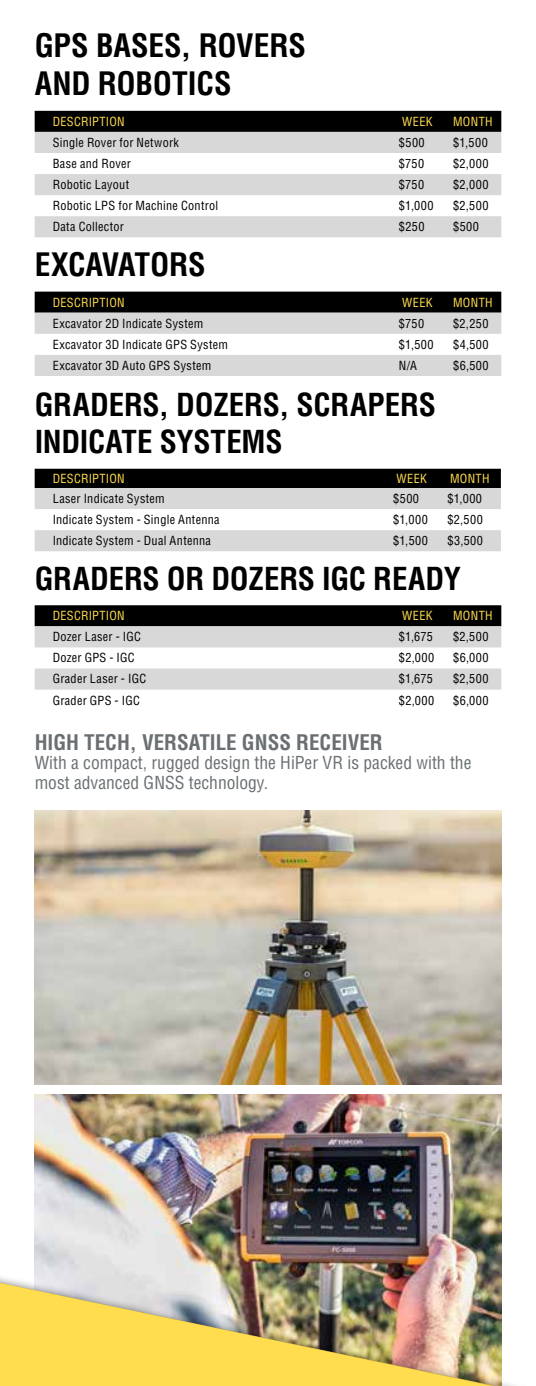
<style>
.page{position:relative;width:536px;height:1386px;background:#fff}
.page>*{position:absolute;margin:0;border:0;box-sizing:border-box;transform-origin:0 0}
.t1{font:700 condensed 31.5px/37.8px "Helvetica LT Std";letter-spacing:-.01em;color:#000}
.t2{font:700 condensed 30.8px/37.1px "Helvetica LT Std";letter-spacing:-.005em;color:#000}
.t3{font:700 condensed 21px "Helvetica LT Std";color:#696f72}
.t4{font:condensed 17.5px/19.2px "Helvetica LT Std";color:#696f72}
.t5{font:condensed 12.25px "Helvetica LT Std";letter-spacing:.025em;color:#000}
.t6{font:condensed 12.25px "Helvetica LT Std";letter-spacing:.025em;color:#ffdd4f}
</style>
<div class="page">
<img style="left:35px;top:1094px;width:466px;height:179px">
<img style="left:35px;top:810px;width:466px;height:275px">
<div style="left:0;top:1273px;width:536px;height:113px;background:#000;opacity:.5"></div>
<img style="left:0;top:1281px;width:530px;height:105px">
<hr style="left:534px;top:1273px;width:2px;height:113px;background:#fff">
<svg style="left:35px;top:111px;width:466px;height:42px;background:#6c6c6c"></svg>
<svg style="left:35px;top:174px;width:466px;height:63px"></svg>
<svg style="left:35px;top:292px;width:466px;height:42px;background:#6e6e6e"></svg>
<div style="left:35px;top:355px;width:466px;height:21px;background:#d8d8d8"></div>
<svg style="left:35px;top:605px;width:466px;height:42px;background:#6d6d6d"></svg>
<div style="left:35px;top:669px;width:466px;height:21px;background:#d8d8d8"></div>
<svg style="left:35px;top:469px;width:465px;height:40px;background:#717171"></svg>
<div style="left:35px;top:530px;width:465px;height:21px;background:#d8d8d8"></div>
<h1 class="t1" style="left:35px;top:27px;width:273px">GPS BASES, ROVERS<br>AND ROBOTICS</h1>
<p class="t6" style="left:53px;top:114px;width:74px">DESCRIPTION</p>
<p class="t6" style="left:402px;top:114px;width:32px">WEEK</p>
<p class="t6" style="left:453px;top:114px;width:41px">MONTH</p>
<p class="t5" style="left:53px;top:135px;width:128px">Single Rover for Network</p>
<p class="t5" style="left:399px;top:135px;width:27px">$500</p>
<p class="t5" style="left:453px;top:135px;width:36px">$1,500</p>
<p class="t5" style="left:53px;top:156px;width:80px">Base and Rover</p>
<p class="t5" style="left:399px;top:156px;width:27px">$750</p>
<p class="t5" style="left:453px;top:156px;width:37px">$2,000</p>
<p class="t5" style="left:53px;top:177px;width:78px">Robotic Layout</p>
<p class="t5" style="left:399px;top:177px;width:27px">$750</p>
<p class="t5" style="left:453px;top:177px;width:37px">$2,000</p>
<p class="t5" style="left:53px;top:198px;width:167px">Robotic LPS for Machine Control</p>
<p class="t5" style="left:399px;top:198px;width:36px">$1,000</p>
<p class="t5" style="left:453px;top:198px;width:37px">$2,500</p>
<p class="t5" style="left:53px;top:219px;width:73px">Data Collector</p>
<p class="t5" style="left:399px;top:219px;width:27px">$250</p>
<p class="t5" style="left:453px;top:219px;width:27px">$500</p>
<h1 class="t1" style="left:35px;top:245px;width:172px">EXCAVATORS</h1>
<p class="t6" style="left:53px;top:294px;width:74px">DESCRIPTION</p>
<p class="t6" style="left:402px;top:294px;width:32px">WEEK</p>
<p class="t6" style="left:453px;top:294px;width:41px">MONTH</p>
<p class="t5" style="left:53px;top:316px;width:152px">Excavator 2D Indicate System</p>
<p class="t5" style="left:399px;top:316px;width:27px">$750</p>
<p class="t5" style="left:453px;top:316px;width:37px">$2,250</p>
<p class="t5" style="left:53px;top:337px;width:177px">Excavator 3D Indicate GPS System</p>
<p class="t5" style="left:399px;top:337px;width:36px">$1,500</p>
<p class="t5" style="left:453px;top:337px;width:37px">$4,500</p>
<p class="t5" style="left:53px;top:358px;width:160px">Excavator 3D Auto GPS System</p>
<p class="t5" style="left:399px;top:358px;width:20px">N/A</p>
<p class="t5" style="left:453px;top:358px;width:37px">$6,500</p>
<h2 class="t2" style="left:35px;top:386px;width:402px">GRADERS, DOZERS, SCRAPERS<br>INDICATE SYSTEMS</h2>
<p class="t6" style="left:53px;top:471px;width:74px">DESCRIPTION</p>
<p class="t6" style="left:396px;top:471px;width:32px">WEEK</p>
<p class="t6" style="left:450px;top:471px;width:41px">MONTH</p>
<p class="t5" style="left:53px;top:491px;width:113px">Laser Indicate System</p>
<p class="t5" style="left:393px;top:491px;width:27px">$500</p>
<p class="t5" style="left:447px;top:491px;width:36px">$1,000</p>
<p class="t5" style="left:53px;top:512px;width:168px">Indicate System - Single Antenna</p>
<p class="t5" style="left:393px;top:512px;width:36px">$1,000</p>
<p class="t5" style="left:447px;top:512px;width:37px">$2,500</p>
<p class="t5" style="left:53px;top:533px;width:160px">Indicate System - Dual Antenna</p>
<p class="t5" style="left:393px;top:533px;width:36px">$1,500</p>
<p class="t5" style="left:447px;top:533px;width:37px">$3,500</p>
<h2 class="t2" style="left:35px;top:560px;width:427px">GRADERS OR DOZERS IGC READY</h2>
<p class="t6" style="left:53px;top:608px;width:74px">DESCRIPTION</p>
<p class="t6" style="left:402px;top:608px;width:32px">WEEK</p>
<p class="t6" style="left:453px;top:608px;width:41px">MONTH</p>
<p class="t5" style="left:53px;top:629px;width:90px">Dozer Laser - IGC</p>
<p class="t5" style="left:399px;top:629px;width:36px">$1,675</p>
<p class="t5" style="left:453px;top:629px;width:37px">$2,500</p>
<p class="t5" style="left:53px;top:650px;width:83px">Dozer GPS - IGC</p>
<p class="t5" style="left:399px;top:650px;width:37px">$2,000</p>
<p class="t5" style="left:453px;top:650px;width:37px">$6,000</p>
<p class="t5" style="left:53px;top:671px;width:95px">Grader Laser - IGC</p>
<p class="t5" style="left:399px;top:671px;width:36px">$1,675</p>
<p class="t5" style="left:453px;top:671px;width:37px">$2,500</p>
<p class="t5" style="left:53px;top:692px;width:89px">Grader GPS - IGC</p>
<p class="t5" style="left:399px;top:692px;width:37px">$2,000</p>
<p class="t5" style="left:453px;top:692px;width:37px">$6,000</p>
<h3 class="t3" style="left:35px;top:729px;width:349px">HIGH TECH, VERSATILE GNSS RECEIVER</h3>
<h3 class="t4" style="left:35px;top:753px;width:438px">With a compact, rugged design the HiPer VR is packed with the most advanced GNSS technology.</h3>
</div>
